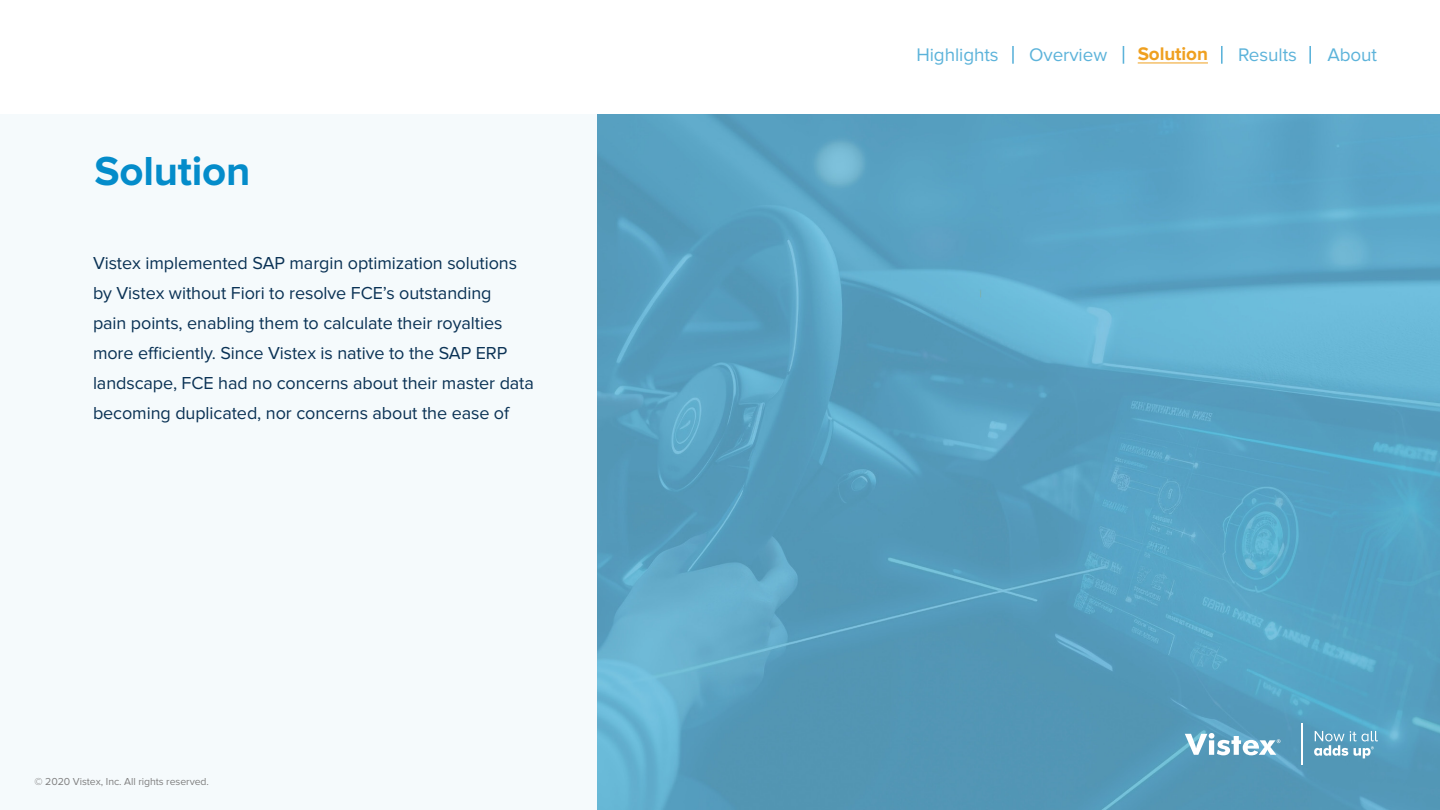
<style>
.page{position:relative;width:1440px;height:810px;background:#fff}
.page>*{position:absolute;margin:0;border:0;box-sizing:border-box;transform-origin:0 0}
.t1{font:700 42px "Proxima Nova";letter-spacing:-.005em;color:#048cca}
.t2{font:18.9px "Proxima Nova";letter-spacing:-.005em;color:#5cb3da}
.t3{font:700 18.9px "Proxima Nova";letter-spacing:-.005em;color:#efa020}
.t4{font:18px/30px "Proxima Nova";letter-spacing:-.005em;color:#0a3255}
.t5{font:10.5px "Proxima Nova";letter-spacing:-.005em;color:#808080}
</style>
<div class="page">
<img style="left:597px;top:114px;width:843px;height:696px">
<hr style="left:1302px;top:723px;width:1px;height:42px;background:#fff">
<svg style="left:1185px;top:733px;width:96px;height:22px"></svg>
<svg style="left:1314px;top:731px;width:64px;height:27px"></svg>
<hr style="left:1138px;top:63px;width:70px;height:1px;background:#efa020">
<svg style="left:1012px;top:46px;width:2px;height:18px"></svg>
<svg style="left:1123px;top:46px;width:1px;height:18px"></svg>
<svg style="left:1221px;top:46px;width:2px;height:18px"></svg>
<svg style="left:1309px;top:46px;width:2px;height:18px"></svg>
<p class="t1" style="left:94px;top:147px;width:158px">Solution</p>
<p class="t4" style="left:93px;top:249px;width:443px">Vistex implemented SAP margin optimization solutions by Vistex without Fiori to resolve FCE’s outstanding<br>pain points, enabling them to calculate their royalties more efficiently. Since Vistex is native to the SAP ERP landscape, FCE had no concerns about their master data becoming duplicated, nor concerns about the ease of</p>
<p class="t5" style="left:34px;top:776px;width:176px">© 2020 Vistex, Inc. All rights reserved.</p>
<p class="t2" style="left:916px;top:44px;width:84px">Highlights</p>
<p class="t2" style="left:1029px;top:44px;width:79px">Overview</p>
<p class="t3" style="left:1138px;top:43px;width:72px">Solution</p>
<p class="t2" style="left:1238px;top:44px;width:60px">Results</p>
<p class="t2" style="left:1327px;top:44px;width:51px">About</p>
</div>
